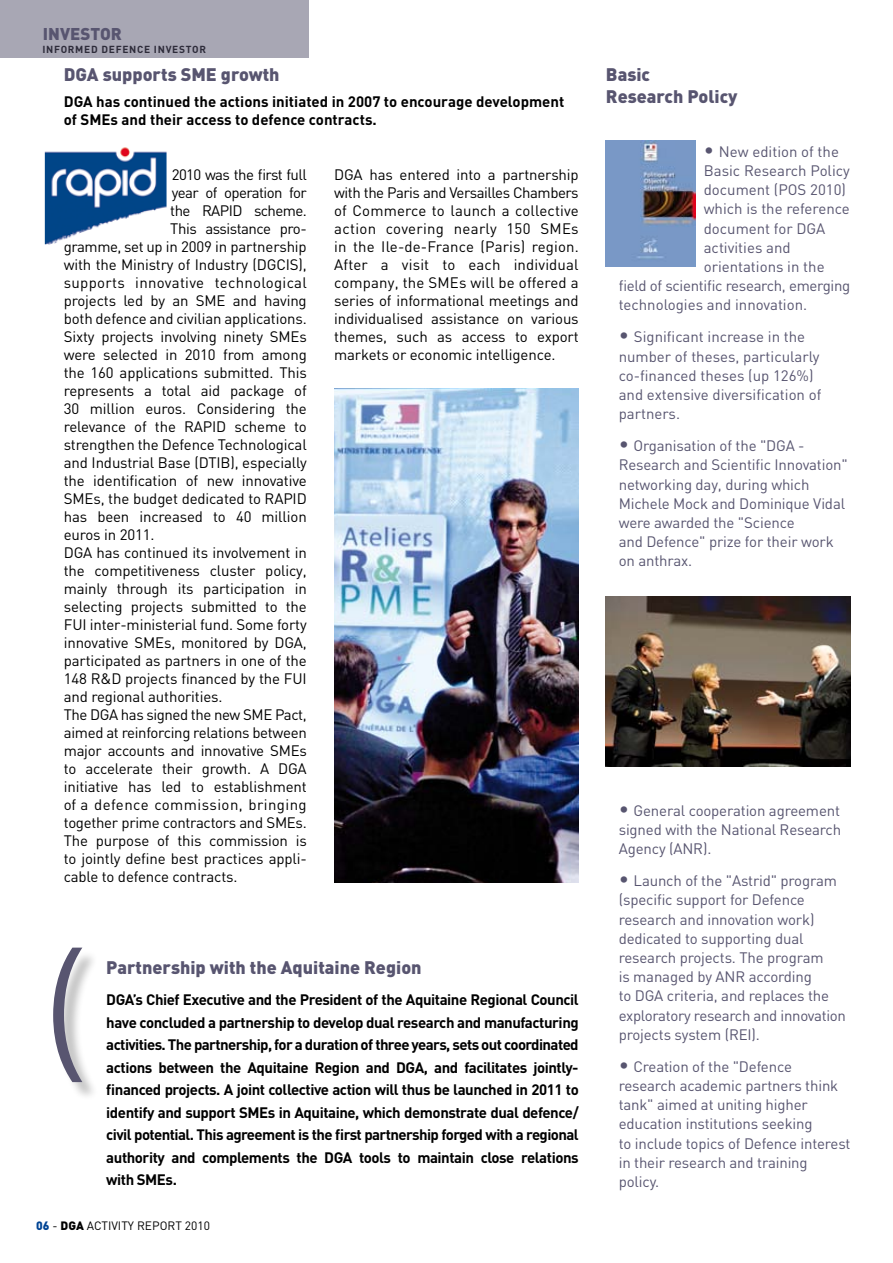
<style>
.page{position:relative;width:893px;height:1263px;background:#fff}
.page>*{position:absolute;margin:0;border:0;box-sizing:border-box;transform-origin:0 0}
.t1{font:900 18px/21.6px "DIN";color:#585570}
.t2{font:900 16.8px "DIN";color:#585570}
.t3{font:15px/18px "DIN";letter-spacing:-.01em;color:#000;text-align:justify}
.t4{font:15px/19.2px "DIN";letter-spacing:-.01em;color:#585570}
.t5{font:700 15px/22.5px "DIN";color:#000;text-align:justify}
.t6{font:15px "DIN";letter-spacing:-.04em;color:#000}
.t7{font:15px "DIN";letter-spacing:-.03em;color:#000}
.t8{font:15px "DIN";letter-spacing:.02em;color:#000}
.t9{font:15px "DIN";letter-spacing:.03em;color:#000}
.t10{font:12px "DIN";color:#000}
.t11{font:900 12px "DIN";color:#000}
.t12{font:700 10.2px "DIN";color:#000}
.s1{color:#004494}
.s2{font-weight:400}
.s3{font-size:19.5px}
</style>
<div class="page">
<img style="left:45px;top:147px;width:122px;height:97px">
<div style="left:56px;top:950px;width:44px;height:151px;background:#000;opacity:.25"></div>
<svg style="left:53px;top:947px;width:29px;height:135px"></svg>
<div style="left:0;top:0;width:308px;height:57px;background:#a8a7b4"></div>
<img style="left:334px;top:388px;width:245px;height:494px">
<img style="left:606px;top:140px;width:89px;height:127px">
<img style="left:606px;top:596px;width:244px;height:170px">
<p class="t2" style="left:43px;top:22px;width:80px">INVESToR</p>
<p class="t12" style="left:43px;top:43px;width:20px">Informed</p>
<p class="t12" style="left:101px;top:43px;width:15px">Defe</p>
<p class="t12" style="left:129px;top:43px;width:45px">nce investor</p>
<p class="t1" style="left:64px;top:63px;width:13px">DGA</p>
<p class="t1" style="left:103px;top:63px;width:178px">supports SME growth</p>
<p class="t5" style="left:64px;top:92px;width:502px;line-height:18px">DGA has continued the actions initiated in 2007 to encourage development of SMEs and their access to defence contracts.</p>
<p class="t6" style="left:172px;top:165px;width:136px">2010 was the first full</p>
<p class="t6" style="left:172px;top:183px;width:137px">year of operation for</p>
<p class="t6" style="left:170px;top:201px;width:138px">the RAPID scheme.</p>
<p class="t7" style="left:170px;top:219px;width:138px">This assistance pro-</p>
<p class="t3" style="left:64px;top:237px;width:244px">gramme, set up in 2009 in partnership</p>
<p class="t3" style="left:64px;top:255px;width:245px">with the Ministry of Industry (DGCIS),</p>
<p class="t8" style="left:64px;top:273px;width:245px">supports innovative technological</p>
<p class="t3" style="left:64px;top:291px;width:244px">projects led by an SME and having</p>
<p class="t3" style="left:64px;top:309px;width:244px">both defence and civilian applications.</p>
<p class="t3" style="left:64px;top:327px;width:245px">Sixty projects involving ninety SMEs</p>
<p class="t3" style="left:64px;top:345px;width:245px">were selected in 2010 from among</p>
<p class="t3" style="left:64px;top:363px;width:245px">the 160 applications submitted. This</p>
<p class="t3" style="left:64px;top:381px;width:245px">represents a total aid package of</p>
<p class="t3" style="left:64px;top:399px;width:245px">30 million euros. Considering the</p>
<p class="t3" style="left:64px;top:417px;width:244px">relevance of the RAPID scheme to</p>
<p class="t3" style="left:64px;top:435px;width:245px">strengthen the Defence Technological</p>
<p class="t3" style="left:64px;top:453px;width:244px">and Industrial Base (DTIB), especially</p>
<p class="t3" style="left:64px;top:471px;width:245px">the identification of new innovative</p>
<p class="t3" style="left:64px;top:489px;width:245px">SMEs, the budget dedicated to RAPID</p>
<p class="t3" style="left:64px;top:507px;width:244px">has been increased to 40 million</p>
<p class="t3" style="left:64px;top:525px;width:92px">euros in 2011.</p>
<p class="t3" style="left:64px;top:543px;width:244px">DGA has continued its involvement in</p>
<p class="t3" style="left:64px;top:561px;width:244px">the competitiveness cluster policy,</p>
<p class="t3" style="left:64px;top:579px;width:244px">mainly through its participation in</p>
<p class="t3" style="left:64px;top:597px;width:244px">selecting projects submitted to the</p>
<p class="t3" style="left:64px;top:615px;width:244px">FUI inter-ministerial fund. Some forty</p>
<p class="t3" style="left:64px;top:633px;width:245px">innovative SMEs, monitored by DGA,</p>
<p class="t3" style="left:64px;top:651px;width:244px">participated as partners in one of the</p>
<p class="t3" style="left:64px;top:669px;width:244px">148 R&amp;D projects financed by the FUI</p>
<p class="t3" style="left:64px;top:687px;width:160px">and regional authorities.</p>
<p class="t7" style="left:64px;top:705px;width:244px">The DGA has signed the new SME Pact,</p>
<p class="t3" style="left:64px;top:723px;width:244px">aimed at reinforcing relations between</p>
<p class="t3" style="left:64px;top:741px;width:244px">major accounts and innovative SMEs</p>
<p class="t3" style="left:64px;top:759px;width:244px">to accelerate their growth. A DGA</p>
<p class="t3" style="left:64px;top:777px;width:245px">initiative has led to establishment</p>
<p class="t9" style="left:64px;top:795px;width:244px">of a defence commission, bringing</p>
<p class="t3" style="left:64px;top:813px;width:245px">together prime contractors and SMEs.</p>
<p class="t3" style="left:64px;top:831px;width:245px">The purpose of this commission is</p>
<p class="t3" style="left:64px;top:849px;width:245px">to jointly define best practices appli-</p>
<p class="t3" style="left:64px;top:867px;width:175px">cable to defence contracts.</p>
<p class="t3" style="left:334px;top:165px;width:246px">DGA has entered into a partnership with the Paris and Versailles Chambers of Commerce to launch a collective action covering nearly 150 SMEs in the Ile-de-France (Paris) region.<br>After a visit to each individual company, the SMEs will be offered a series of informational meetings and individualised assistance on various themes, such as access to export markets or economic intelligence.</p>
<p class="t1" style="left:106px;top:956px;width:317px">Partnership with the Aquitaine Region</p>
<p class="t5" style="left:106px;top:988px;width:474px">DGA’s Chief Executive and the President of the Aquitaine Regional Council have concluded a partnership to develop dual research and manufacturing activities. The partnership, for a duration of three years, sets out coordinated actions between the Aquitaine Region and DGA, and facilitates jointly&shy;financed projects. A joint collective action will thus be launched in 2011 to identify and support SMEs in Aquitaine, which demonstrate dual defence/ civil potential. This agreement is the first partnership forged with a regional authority and complements the DGA tools to maintain close relations with SMEs.</p>
<p class="t11" style="left:36px;top:1217px;width:33px"><span class="s1">06</span> <span class="s2">-</span> DGA</p>
<p class="t10" style="left:87px;top:1218px;width:125px">ACTIVITY REPORT 2010</p>
<p class="t1" style="left:606px;top:63px;width:133px">Basic<br>Research Policy</p>
<p class="t4" style="left:704px;top:141px;width:137px"><span class="s3">•</span> New edition of the</p>
<p class="t4" style="left:704px;top:161px;width:148px">Basic Research Policy</p>
<p class="t4" style="left:704px;top:180px;width:144px">document (POS 2010)</p>
<p class="t4" style="left:704px;top:199px;width:148px">which is the reference</p>
<p class="t4" style="left:704px;top:218px;width:123px">document for DGA</p>
<p class="t4" style="left:704px;top:237px;width:88px">activities and</p>
<p class="t4" style="left:704px;top:257px;width:122px">orientations in the</p>
<p class="t4" style="left:619px;top:276px;width:233px">field of scientific research, emerging</p>
<p class="t4" style="left:619px;top:295px;width:190px">technologies and innovation.</p>
<p class="t4" style="left:619px;top:327px;width:204px"><span class="s3">•</span> Significant increase in the number of theses, particularly co-financed theses (up 126%) and extensive diversification of partners.</p>
<p class="t4" style="left:619px;top:436px;width:231px"><span class="s3">•</span> Organisation of the "DGA -<br>Research and Scientific Innovation" networking day, during which<br>Michele Mock and Dominique Vidal were awarded the "Science<br>and Defence" prize for their work on anthrax.</p>
<p class="t4" style="left:619px;top:800px;width:224px;text-align:justify"><span class="s3">•</span> General cooperation agreement signed with the National Research Agency (ANR).</p>
<p class="t4" style="left:619px;top:871px;width:229px"><span class="s3">•</span> Launch of the "Astrid" program (specific support for Defence research and innovation work) dedicated to supporting dual research projects. The program<br>is managed by ANR according<br>to DGA criteria, and replaces the exploratory research and innovation projects system (REI).</p>
<p class="t4" style="left:619px;top:1056px;width:233px"><span class="s3">•</span> Creation of the "Defence research academic partners think tank" aimed at uniting higher education institutions seeking<br>to include topics of Defence interest in their research and training policy.</p>
</div>
